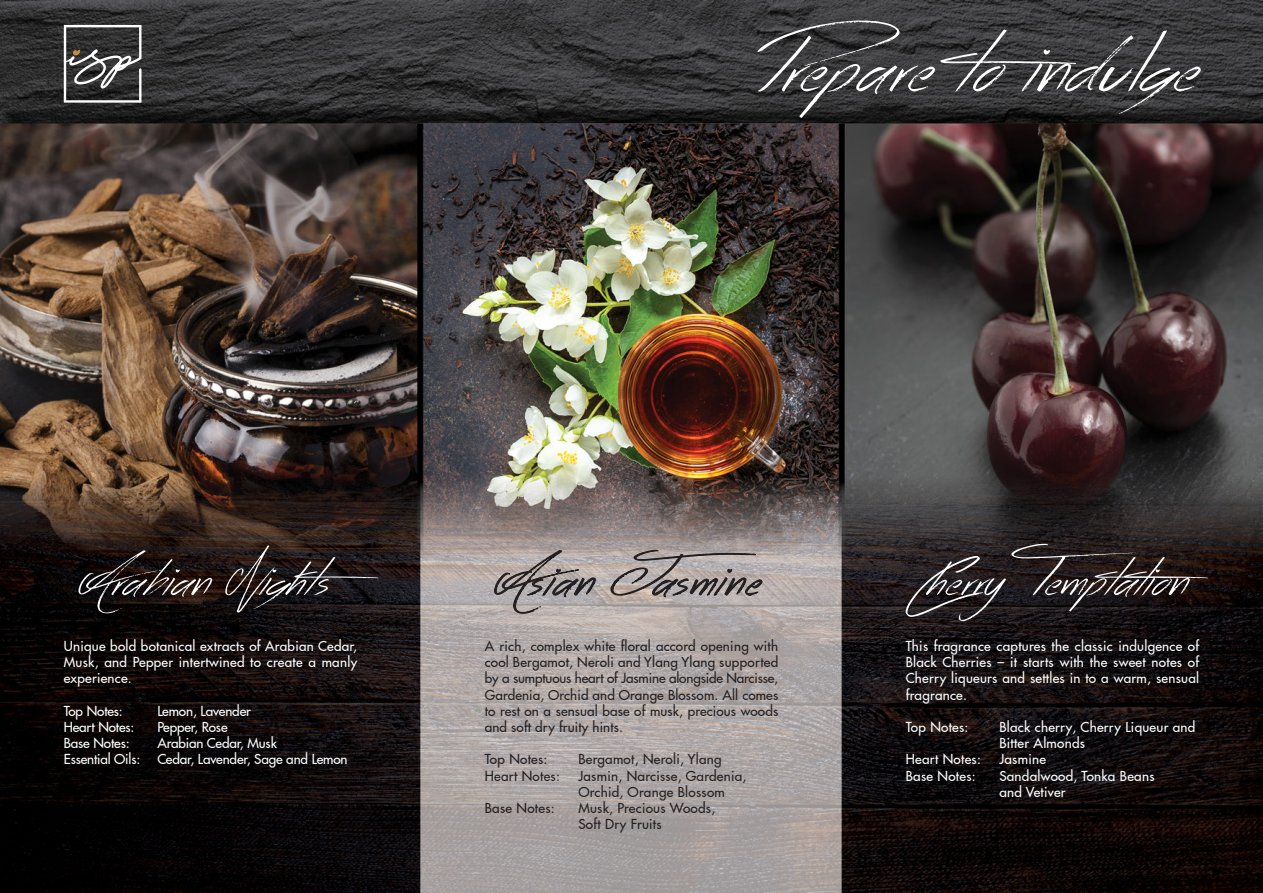
<style>
.page{position:relative;width:1263px;height:893px;background:#fff}
.page>*{position:absolute;margin:0;border:0;box-sizing:border-box;transform-origin:0 0}
.t1{font:97.2px "Acrossthe Road";color:#fff}
.t2{font:60px "Acrossthe Road";color:#fff}
.t3{font:60px "Acrossthe Road";letter-spacing:.02em;color:#231f20}
.t4{font:500 13.5px/16.2px "Futura LT Pro";letter-spacing:.02em;color:#231f20}
.t5{font:500 13.5px/16.2px "Futura LT Pro";letter-spacing:.02em;color:#fff;text-align:justify}
.t6{font:500 13.5px "Futura LT Pro";letter-spacing:-.01em;color:#fff}
</style>
<div class="page">
<img style="left:0;top:0;width:1263px;height:893px">
<svg style="left:64px;top:25px;width:77px;height:78px"></svg>
<svg style="left:494px;top:550px;width:101px;height:63px"></svg>
<svg style="left:611px;top:550px;width:151px;height:47px"></svg>
<h1 class="t1" style="left:757px;top:8px;width:443px">Prepare to indulge</h1>
<h2 class="t2" style="left:79px;top:544px;width:312px">Arabian Nights</h2>
<p class="t5" style="left:64px;top:637px;width:295px">Unique bold botanical extracts of Arabian Cedar, Musk, and Pepper intertwined to create a manly experience.</p>
<p class="t6" style="left:64px;top:701px;width:61px">Top Notes:</p>
<p class="t6" style="left:157px;top:701px;width:95px">Lemon, Lavender</p>
<p class="t6" style="left:64px;top:717px;width:72px">Heart Notes:</p>
<p class="t6" style="left:157px;top:717px;width:72px">Pepper, Rose</p>
<p class="t6" style="left:64px;top:733px;width:67px">Base Notes:</p>
<p class="t6" style="left:157px;top:733px;width:121px">Arabian Cedar, Musk</p>
<p class="t6" style="left:64px;top:749px;width:78px">Essential Oils:</p>
<p class="t6" style="left:157px;top:749px;width:192px">Cedar, Lavender, Sage and Lemon</p>
<h2 class="t3" style="left:495px;top:544px;width:268px">Asian Jasmine</h2>
<p class="t4" style="left:485px;top:637px;width:295px;text-align:justify">A rich, complex white floral accord opening with cool Bergamot, Neroli and Ylang Ylang supported by a sumptuous heart of Jasmine alongside Narcisse, Gardenia, Orchid and Orange Blossom. All comes to rest on a sensual base of musk, precious woods and soft dry fruity hints.</p>
<p class="t4" style="left:485px;top:751px;width:64px">Top Notes:</p>
<p class="t4" style="left:578px;top:751px;width:145px">Bergamot, Neroli, Ylang</p>
<p class="t4" style="left:485px;top:767px;width:77px">Heart Notes:</p>
<p class="t4" style="left:578px;top:767px;width:170px">Jasmin, Narcisse, Gardenia,<br>Orchid, Orange Blossom</p>
<p class="t4" style="left:485px;top:799px;width:71px">Base Notes:</p>
<p class="t4" style="left:578px;top:799px;width:138px">Musk, Precious Woods,<br>Soft Dry Fruits</p>
<h2 class="t2" style="left:906px;top:544px;width:314px">Cherry Temptation</h2>
<p class="t5" style="left:906px;top:637px;width:295px">This fragrance captures the classic indulgence of Black Cherries – it starts with the sweet notes of Cherry liqueurs and settles in to a warm, sensual fragrance.</p>
<p class="t5" style="left:906px;top:718px;width:64px">Top Notes:</p>
<p class="t5" style="left:999px;top:718px;width:198px">Black cherry, Cherry Liqueur and<br>Bitter Almonds</p>
<p class="t5" style="left:906px;top:751px;width:77px">Heart Notes:</p>
<p class="t5" style="left:999px;top:751px;width:48px">Jasmine</p>
<p class="t5" style="left:906px;top:767px;width:71px">Base Notes:</p>
<p class="t5" style="left:999px;top:767px;width:157px">Sandalwood, Tonka Beans and Vetiver</p>
</div>
